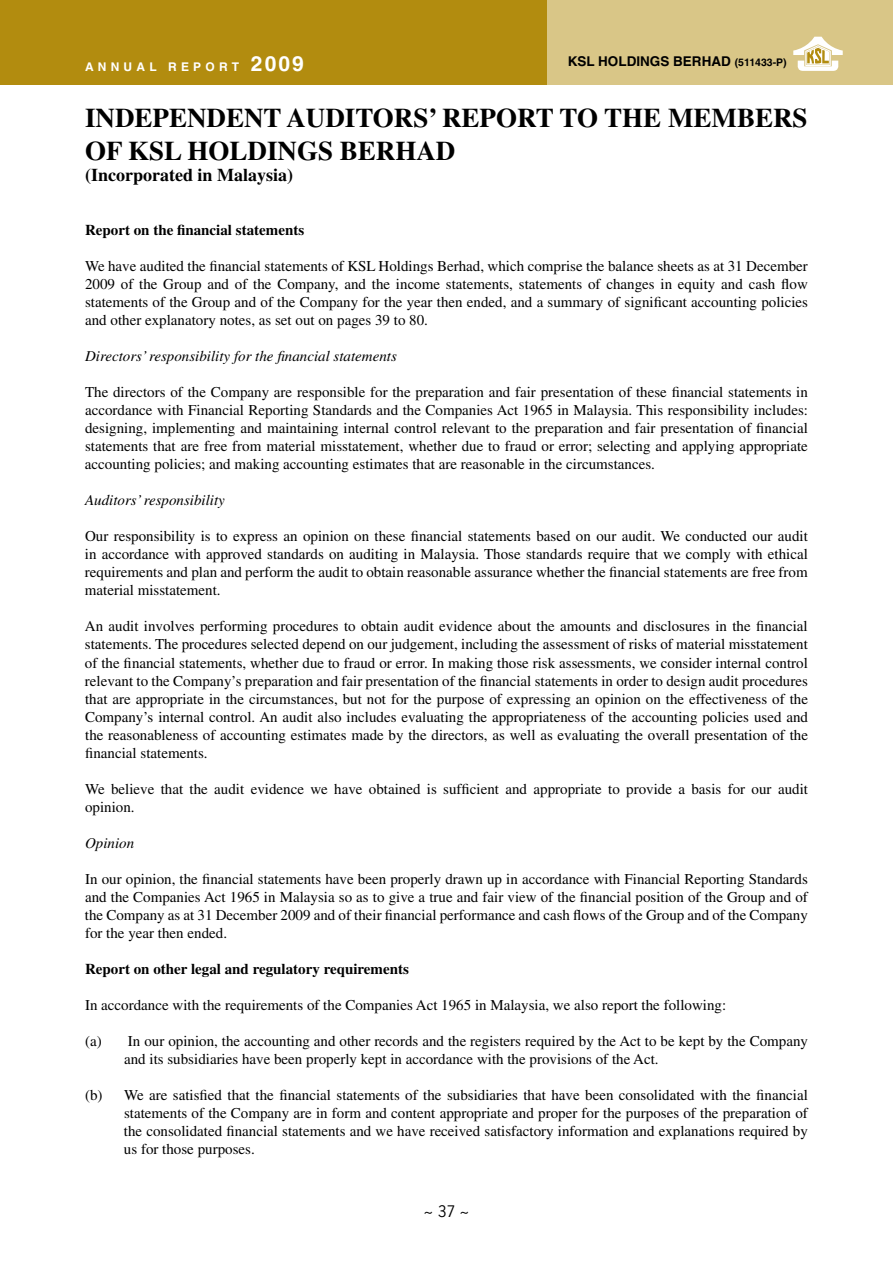
<style>
.page{position:relative;width:893px;height:1263px;background:#fff}
.page>*{position:absolute;margin:0;border:0;box-sizing:border-box;transform-origin:0 0}
.t1{font:700 27px/32.4px "Times";color:#000}
.t2{font:700 18px "Times";color:#000}
.t3{font:15px/18px "Times";color:#000;text-align:justify}
.t4{font:italic 15px "Times";color:#000}
.t5{font:700 15px "Times";color:#000}
.t6{font:15px "News Gothic";color:#000}
.t7{font:700 13.5px "Helvetica";color:#000}
.t8{font:700 12px "Helvetica";letter-spacing:.35em;color:#fff}
.s1{font-size:10.5px}
.s2{font-size:21px}
</style>
<div class="page">
<div style="left:546px;top:0;width:347px;height:84px;background:#d9c687"></div>
<div style="left:0;top:0;width:546px;height:84px;background:#b28c0f"></div>
<svg style="left:793px;top:37px;width:50px;height:34px"></svg>
<p class="t7" style="left:568px;top:53px;width:220px">KSL HOLDINGS BERHAD <span class="s1">(511433-P)</span></p>
<p class="t8" style="left:85px;top:60px;width:220px">ANNUAL REPORT <span class="s2">2009</span></p>
<h1 class="t1" style="left:85px;top:102px;width:724px">INDEPENDENT AUDITORS’ REPORT TO THE MEMBERS<br>OF KSL HOLDINGS BERHAD</h1>
<p class="t2" style="left:85px;top:165px;width:209px">(Incorporated in Malaysia)</p>
<p class="t5" style="left:85px;top:221px;width:221px">Report on the financial statements</p>
<p class="t3" style="left:85px;top:257px;width:724px">We have audited the financial statements of KSL Holdings Berhad, which comprise the balance sheets as at 31 December 2009 of the Group and of the Company, and the income statements, statements of changes in equity and cash flow statements of the Group and of the Company for the year then ended, and a summary of significant accounting policies and other explanatory notes, as set out on pages 39 to 80.</p>
<p class="t4" style="left:85px;top:348px;width:313px">Directors’ responsibility for the financial statements</p>
<p class="t3" style="left:85px;top:383px;width:724px">The directors of the Company are responsible for the preparation and fair presentation of these financial statements in accordance with Financial Reporting Standards and the Companies Act 1965 in Malaysia. This responsibility includes: designing, implementing and maintaining internal control relevant to the preparation and fair presentation of financial statements that are free from material misstatement, whether due to fraud or error; selecting and applying appropriate accounting policies; and making accounting estimates that are reasonable in the circumstances.</p>
<p class="t4" style="left:85px;top:492px;width:141px">Auditors’ responsibility</p>
<p class="t3" style="left:85px;top:527px;width:724px">Our responsibility is to express an opinion on these financial statements based on our audit. We conducted our audit in accordance with approved standards on auditing in Malaysia. Those standards require that we comply with ethical requirements and plan and perform the audit to obtain reasonable assurance whether the financial statements are free from material misstatement.</p>
<p class="t3" style="left:85px;top:617px;width:725px">An audit involves performing procedures to obtain audit evidence about the amounts and disclosures in the financial statements. The procedures selected depend on our judgement, including the assessment of risks of material misstatement of the financial statements, whether due to fraud or error. In making those risk assessments, we consider internal control relevant to the Company’s preparation and fair presentation of the financial statements in order to design audit procedures that are appropriate in the circumstances, but not for the purpose of expressing an opinion on the effectiveness of the Company’s internal control. An audit also includes evaluating the appropriateness of the accounting policies used and the reasonableness of accounting estimates made by the directors, as well as evaluating the overall presentation of the financial statements.</p>
<p class="t3" style="left:85px;top:779px;width:724px">We believe that the audit evidence we have obtained is sufficient and appropriate to provide a basis for our audit opinion.</p>
<p class="t4" style="left:85px;top:834px;width:51px">Opinion</p>
<p class="t3" style="left:85px;top:869px;width:724px">In our opinion, the financial statements have been properly drawn up in accordance with Financial Reporting Standards and the Companies Act 1965 in Malaysia so as to give a true and fair view of the financial position of the Group and of the Company as at 31 December 2009 and of their financial performance and cash flows of the Group and of the Company for the year then ended.</p>
<p class="t5" style="left:85px;top:959px;width:325px">Report on other legal and regulatory requirements</p>
<p class="t3" style="left:85px;top:995px;width:643px">In accordance with the requirements of the Companies Act 1965 in Malaysia, we also report the following:</p>
<p class="t3" style="left:124px;top:1031px;width:685px;text-indent:-39px">(a) In our opinion, the accounting and other records and the registers required by the Act to be kept by the Company and its subsidiaries have been properly kept in accordance with the provisions of the Act.</p>
<p class="t3" style="left:124px;top:1085px;width:685px;text-indent:-39px">(b) We are satisfied that the financial statements of the subsidiaries that have been consolidated with the financial statements of the Company are in form and content appropriate and proper for the purposes of the preparation of the consolidated financial statements and we have received satisfactory information and explanations required by us for those purposes.</p>
<p class="t6" style="left:424px;top:1202px;width:47px">~ 37 ~</p>
</div>
